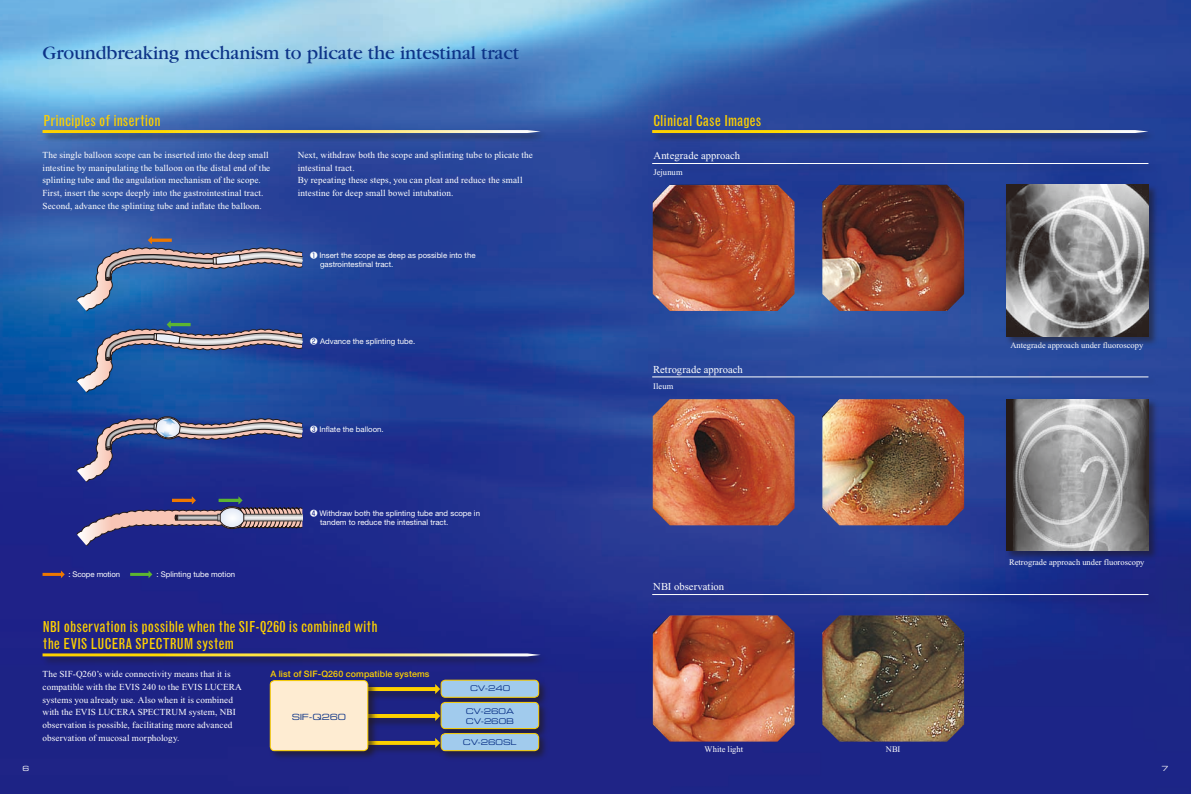
<style>
.page{position:relative;width:1191px;height:794px;background:#fff}
.page>*{position:absolute;margin:0;border:0;box-sizing:border-box;transform-origin:0 0}
.t1{font:19.8px "Garamond";letter-spacing:-.005em;color:#0d3488}
.t2{font:condensed 14.9px/16.3px "Grotesque";color:#fdd000}
.t3{font:10.6px "Times New Roman";color:#fff}
.t4{font:9.2px/12.8px "Times New Roman";letter-spacing:.01em;color:#fff}
.t5{font:500 8.9px "Helvetica Neue";letter-spacing:.01em;color:#fdd000}
.t6{font:8.5px "Times New Roman";color:#fff}
.t7{font:8.5px "Eurostile Extended Two";letter-spacing:-.03em;color:#0d3488}
.t8{font:7.8px/9.4px "Helvetica Neue";color:#fff}
.t9{font:7.8px/9.9px "Eurostile Extended Two";letter-spacing:-.015em;color:#0d3488}
.t10{font:7.1px "Eurostile Extended Two";color:#fff}
.s1{font-family:"Shin Go";font-weight:500;font-size:7.4px}
</style>
<div class="page">
<img style="left:0;top:0;width:1191px;height:794px">
<div style="left:652px;top:161px;width:505px;height:13px;background:#223b92"></div>
<hr style="left:652px;top:163px;width:496px;height:1px;background:#fff">
<div style="left:652px;top:375px;width:505px;height:12px;background:#231916;opacity:.6"></div>
<hr style="left:652px;top:377px;width:496px;height:1px;background:#fff">
<div style="left:652px;top:592px;width:505px;height:13px;background:#231916;opacity:.6"></div>
<hr style="left:652px;top:594px;width:496px;height:1px;background:#fff">
<div style="left:41px;top:128px;width:508px;height:16px;background:#231916;opacity:.6"></div>
<svg style="left:43px;top:130px;width:497px;height:3px"></svg>
<div style="left:650px;top:128px;width:506px;height:16px;background:#231916;opacity:.6"></div>
<svg style="left:652px;top:130px;width:496px;height:3px"></svg>
<div style="left:41px;top:651px;width:508px;height:16px;background:#231916;opacity:.6"></div>
<svg style="left:43px;top:653px;width:497px;height:3px"></svg>
<svg style="left:76px;top:496px;width:227px;height:50px;background:#56528e"></svg>
<svg style="left:76px;top:236px;width:227px;height:76px;background:#496ca4"></svg>
<svg style="left:76px;top:320px;width:227px;height:73px;background:#3e65a0"></svg>
<svg style="left:76px;top:416px;width:227px;height:66px;background:#455093"></svg>
<svg style="left:130px;top:570px;width:22px;height:8px"></svg>
<svg style="left:43px;top:570px;width:22px;height:8px"></svg>
<div style="left:1005px;top:397px;width:154px;height:164px;background:#231916;opacity:.5"></div>
<img style="left:1006px;top:399px;width:142px;height:152px">
<div style="left:1005px;top:183px;width:154px;height:164px;background:#231916;opacity:.5"></div>
<img style="left:1006px;top:185px;width:142px;height:151px">
<div style="left:324px;top:683px;width:126px;height:20px;background:#231916;opacity:.6"></div>
<svg style="left:379px;top:684px;width:60px;height:10px"></svg>
<div style="left:324px;top:710px;width:126px;height:20px;background:#231916;opacity:.6"></div>
<svg style="left:379px;top:711px;width:60px;height:10px"></svg>
<div style="left:324px;top:737px;width:126px;height:20px;background:#231916;opacity:.6"></div>
<svg style="left:379px;top:738px;width:60px;height:10px"></svg>
<div style="left:268px;top:678px;width:111px;height:84px;background:#231916;opacity:.6"></div>
<div style="left:270px;top:680px;width:98px;height:70px;background:#feecd2;border-radius:4px"></div>
<div style="left:270px;top:680px;width:98px;height:71px;border:1px solid #fdd000;border-radius:4px"></div>
<div style="left:439px;top:678px;width:111px;height:30px;background:#231916;opacity:.6"></div>
<div style="left:441px;top:680px;width:97px;height:17px;background:#a1cbed;border-radius:4px"></div>
<div style="left:441px;top:680px;width:98px;height:17px;border:1px solid #fdd000;border-radius:4px"></div>
<div style="left:439px;top:700px;width:111px;height:39px;background:#231916;opacity:.6"></div>
<div style="left:441px;top:702px;width:97px;height:26px;background:#a1cbed;border-radius:4px"></div>
<div style="left:441px;top:702px;width:98px;height:27px;border:1px solid #fdd000;border-radius:4px"></div>
<div style="left:439px;top:731px;width:111px;height:30px;background:#231916;opacity:.6"></div>
<div style="left:441px;top:733px;width:97px;height:17px;background:#a1cbed;border-radius:4px"></div>
<div style="left:441px;top:733px;width:98px;height:18px;border:1px solid #fdd000;border-radius:4px"></div>
<img style="left:653px;top:399px;width:141px;height:126px">
<img style="left:822px;top:399px;width:142px;height:126px">
<img style="left:653px;top:185px;width:141px;height:126px">
<img style="left:822px;top:185px;width:142px;height:126px">
<img style="left:653px;top:615px;width:141px;height:126px">
<img style="left:822px;top:615px;width:142px;height:126px">
<h1 class="t1" style="left:42px;top:42px;width:478px">Groundbreaking mechanism to plicate the intestinal tract</h1>
<h2 class="t2" style="left:44px;top:113px;width:119px">Principles of insertion</h2>
<h2 class="t2" style="left:653px;top:113px;width:110px">Clinical Case Images</h2>
<p class="t4" style="left:43px;top:148px;width:229px">The single balloon scope can be inserted into the deep small intestine by manipulating the balloon on the distal end of the splinting tube and the angulation mechanism of the scope.<br>First, insert the scope deeply into the gastrointestinal tract.<br>Second, advance the splinting tube and inflate the balloon.</p>
<p class="t4" style="left:298px;top:148px;width:237px">Next, withdraw both the scope and splinting tube to plicate the intestinal tract.<br>By repeating these steps, you can pleat and reduce the small intestine for deep small bowel intubation.</p>
<p class="t3" style="left:653px;top:150px;width:88px">Antegrade approach</p>
<p class="t6" style="left:653px;top:168px;width:31px">Jejunum</p>
<p class="t8" style="left:320px;top:250px;width:157px;text-indent:-10px"><span class="s1">❶</span> Insert the scope as deep as possible into the gastrointestinal tract.</p>
<p class="t8" style="left:310px;top:336px;width:107px"><span class="s1">❷</span> Advance the splinting tube.</p>
<p class="t8" style="left:310px;top:424px;width:75px"><span class="s1">❸</span> Inflate the balloon.</p>
<p class="t8" style="left:68px;top:570px;width:53px">: Scope motion</p>
<p class="t8" style="left:156px;top:569px;width:80px">: Splinting tube motion</p>
<p class="t8" style="left:320px;top:508px;width:161px;text-indent:-10px"><span class="s1">❹</span> Withdraw both the splinting tube and scope in tandem to reduce the intestinal tract.</p>
<h2 class="t2" style="left:43px;top:619px;width:336px">NBI observation is possible when the SIF-Q260 is combined with the EVIS LUCERA SPECTRUM system</h2>
<p class="t5" style="left:270px;top:668px;width:161px">A list of SIF-Q260 compatible systems</p>
<p class="t4" style="left:43px;top:667px;width:201px">The SIF-Q260’s wide connectivity means that it is compatible with the EVIS 240 to the EVIS LUCERA systems you already use. Also when it is combined with the EVIS LUCERA SPECTRUM system, NBI observation is possible, facilitating more advanced observation of mucosal morphology.</p>
<p class="t7" style="left:292px;top:711px;width:56px">SIF-Q260</p>
<p class="t9" style="left:470px;top:683px;width:42px">CV-240</p>
<p class="t9" style="left:466px;top:706px;width:50px">CV-260A<br>CV-260B</p>
<p class="t9" style="left:463px;top:736px;width:55px">CV-260SL</p>
<p class="t3" style="left:653px;top:363px;width:91px">Retrograde approach</p>
<p class="t6" style="left:653px;top:381px;width:22px">Ileum</p>
<p class="t3" style="left:653px;top:581px;width:73px">NBI observation</p>
<p class="t6" style="left:704px;top:744px;width:40px">White light</p>
<p class="t6" style="left:886px;top:744px;width:16px">NBI</p>
<p class="t6" style="left:1010px;top:340px;width:134px">Antegrade approach under fluoroscopy</p>
<p class="t6" style="left:1009px;top:557px;width:137px">Retrograde approach under fluoroscopy</p>
<p class="t10" style="left:23px;top:763px;width:8px">6</p>
<p class="t10" style="left:1161px;top:763px;width:8px">7</p>
</div>
